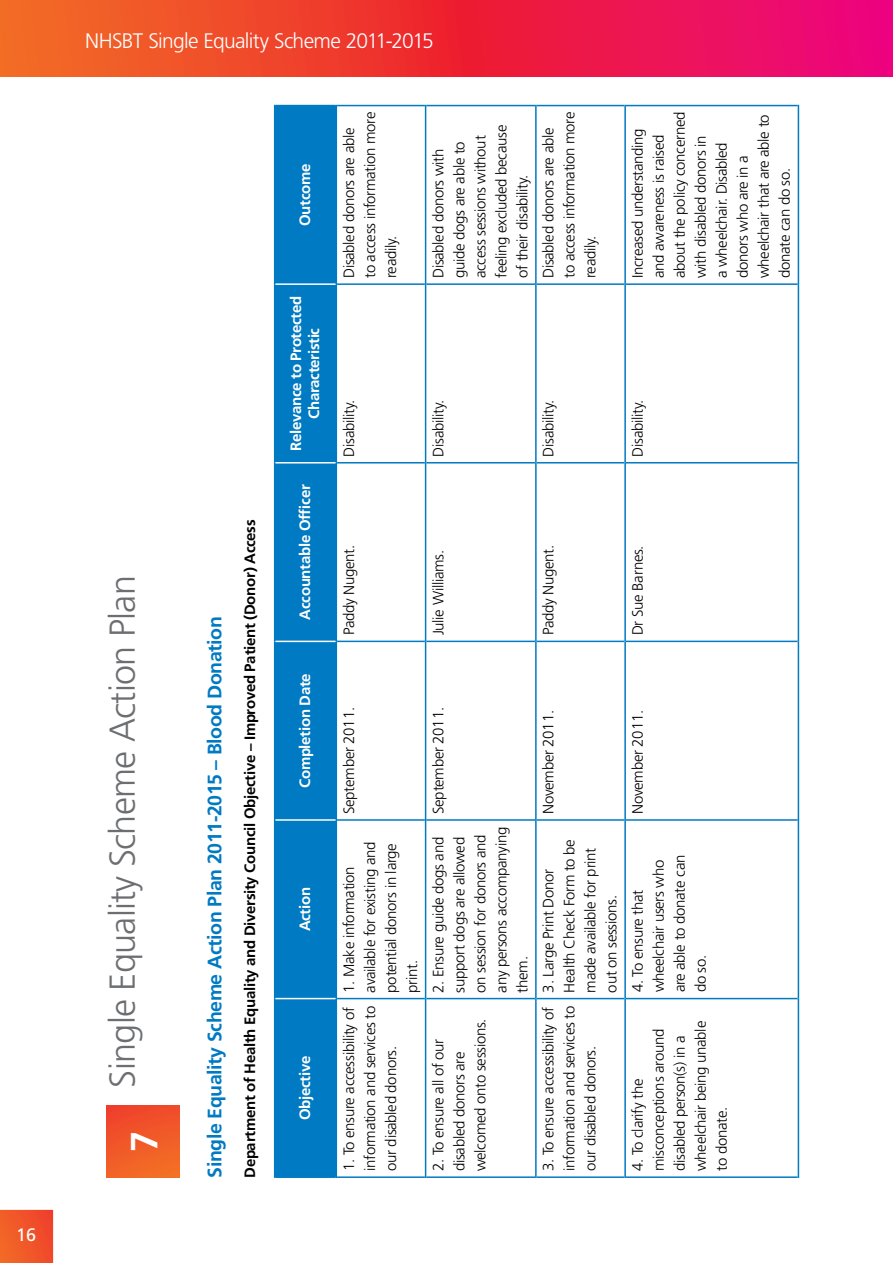
<style>
.page{position:relative;width:893px;height:1263px;background:#fff}
.page>*{position:absolute;margin:0;border:0;box-sizing:border-box;transform-origin:0 0}
.t1{font:700 37.8px "Frutiger";color:#fff}
.t2{font:300 36px "Frutiger";letter-spacing:-.02em;color:#6d6e71}
.t3{font:300 21px "Frutiger";letter-spacing:-.035em;color:#fff}
.t4{font:700 19.5px "Frutiger";letter-spacing:-.02em;color:#007ac2}
.t5{font:18px "Frutiger";color:#fff}
.t6{font:300 15px/21px "Frutiger";letter-spacing:-.02em;color:#000}
.t7{font:700 15px/18px "Frutiger";letter-spacing:-.02em;color:#fff;text-align:center}
.t8{font:700 15px "Frutiger";letter-spacing:-.02em;color:#000}
</style>
<div class="page">
<svg style="left:0;top:0;width:893px;height:77px;background:#ee2e40"></svg>
<svg style="left:0;top:1209px;width:54px;height:54px;background:#f15a2f"></svg>
<div style="left:275px;top:106px;width:61px;height:1070px;background:#007ac2"></div>
<hr style="left:274px;top:998px;width:1px;height:180px;background:#007ac2">
<hr style="left:275px;top:1176px;width:61px;height:2px;background:#007ac2">
<hr style="left:274px;top:820px;width:1px;height:178px;background:#007ac2">
<hr style="left:274px;top:641px;width:1px;height:179px;background:#007ac2">
<hr style="left:274px;top:463px;width:1px;height:178px;background:#007ac2">
<hr style="left:274px;top:284px;width:1px;height:179px;background:#007ac2">
<hr style="left:274px;top:105px;width:1px;height:179px;background:#007ac2">
<hr style="left:275px;top:105px;width:61px;height:1px;background:#007ac2">
<hr style="left:336px;top:998px;width:1px;height:180px;background:#007ac2">
<hr style="left:336px;top:820px;width:1px;height:178px;background:#007ac2">
<hr style="left:336px;top:641px;width:1px;height:179px;background:#007ac2">
<hr style="left:336px;top:463px;width:1px;height:178px;background:#007ac2">
<hr style="left:336px;top:284px;width:1px;height:179px;background:#007ac2">
<hr style="left:336px;top:105px;width:1px;height:179px;background:#007ac2">
<hr style="left:337px;top:1176px;width:88px;height:2px;background:#007ac2">
<hr style="left:337px;top:998px;width:88px;height:1px;background:#007ac2">
<hr style="left:337px;top:819px;width:88px;height:2px;background:#007ac2">
<hr style="left:337px;top:641px;width:88px;height:1px;background:#007ac2">
<hr style="left:337px;top:462px;width:88px;height:1px;background:#007ac2">
<hr style="left:337px;top:283px;width:88px;height:2px;background:#007ac2">
<hr style="left:337px;top:105px;width:88px;height:1px;background:#007ac2">
<hr style="left:425px;top:998px;width:1px;height:180px;background:#007ac2">
<hr style="left:426px;top:1176px;width:109px;height:2px;background:#007ac2">
<hr style="left:425px;top:820px;width:1px;height:178px;background:#007ac2">
<hr style="left:426px;top:998px;width:109px;height:1px;background:#007ac2">
<hr style="left:425px;top:641px;width:1px;height:179px;background:#007ac2">
<hr style="left:426px;top:819px;width:109px;height:2px;background:#007ac2">
<hr style="left:425px;top:463px;width:1px;height:178px;background:#007ac2">
<hr style="left:426px;top:641px;width:109px;height:1px;background:#007ac2">
<hr style="left:425px;top:284px;width:1px;height:179px;background:#007ac2">
<hr style="left:426px;top:462px;width:109px;height:1px;background:#007ac2">
<hr style="left:425px;top:105px;width:1px;height:179px;background:#007ac2">
<hr style="left:426px;top:283px;width:109px;height:2px;background:#007ac2">
<hr style="left:426px;top:105px;width:109px;height:1px;background:#007ac2">
<hr style="left:535px;top:998px;width:2px;height:180px;background:#007ac2">
<hr style="left:537px;top:1176px;width:87px;height:2px;background:#007ac2">
<hr style="left:535px;top:820px;width:2px;height:178px;background:#007ac2">
<hr style="left:537px;top:998px;width:87px;height:1px;background:#007ac2">
<hr style="left:535px;top:641px;width:2px;height:179px;background:#007ac2">
<hr style="left:537px;top:819px;width:87px;height:2px;background:#007ac2">
<hr style="left:535px;top:463px;width:2px;height:178px;background:#007ac2">
<hr style="left:537px;top:641px;width:87px;height:1px;background:#007ac2">
<hr style="left:535px;top:284px;width:2px;height:179px;background:#007ac2">
<hr style="left:537px;top:462px;width:87px;height:1px;background:#007ac2">
<hr style="left:535px;top:105px;width:2px;height:179px;background:#007ac2">
<hr style="left:537px;top:283px;width:87px;height:2px;background:#007ac2">
<hr style="left:537px;top:105px;width:87px;height:1px;background:#007ac2">
<hr style="left:624px;top:998px;width:2px;height:180px;background:#007ac2">
<hr style="left:626px;top:1176px;width:172px;height:2px;background:#007ac2">
<hr style="left:624px;top:820px;width:2px;height:178px;background:#007ac2">
<hr style="left:626px;top:998px;width:172px;height:1px;background:#007ac2">
<hr style="left:624px;top:641px;width:2px;height:179px;background:#007ac2">
<hr style="left:626px;top:819px;width:172px;height:2px;background:#007ac2">
<hr style="left:624px;top:463px;width:2px;height:178px;background:#007ac2">
<hr style="left:626px;top:641px;width:172px;height:1px;background:#007ac2">
<hr style="left:624px;top:284px;width:2px;height:179px;background:#007ac2">
<hr style="left:626px;top:462px;width:172px;height:1px;background:#007ac2">
<hr style="left:624px;top:105px;width:2px;height:179px;background:#007ac2">
<hr style="left:626px;top:283px;width:172px;height:2px;background:#007ac2">
<hr style="left:626px;top:105px;width:172px;height:1px;background:#007ac2">
<hr style="left:798px;top:998px;width:1px;height:180px;background:#007ac2">
<hr style="left:798px;top:820px;width:1px;height:178px;background:#007ac2">
<hr style="left:798px;top:641px;width:1px;height:179px;background:#007ac2">
<hr style="left:798px;top:463px;width:1px;height:178px;background:#007ac2">
<hr style="left:798px;top:284px;width:1px;height:179px;background:#007ac2">
<hr style="left:798px;top:105px;width:1px;height:179px;background:#007ac2">
<hr style="left:275px;top:998px;width:61px;height:1px;background:#fff">
<hr style="left:275px;top:819px;width:61px;height:2px;background:#fff">
<hr style="left:275px;top:641px;width:61px;height:1px;background:#fff">
<hr style="left:275px;top:462px;width:61px;height:1px;background:#fff">
<hr style="left:275px;top:283px;width:61px;height:2px;background:#fff">
<div style="left:106px;top:1105px;width:73px;height:73px;background:linear-gradient(to bottom,#ef452b,#f36d25)"></div>
<p class="t5" style="left:16px;top:1224px;width:22px">16</p>
<h3 class="t3" style="left:85px;top:29px;width:350px">NHSBT Single Equality Scheme 2011-2015</h3>
<h2 class="t2" style="left:102px;top:1087px;width:514px;rotate:-90deg">Single Equality Scheme Action Plan</h2>
<h1 class="t1" style="left:122px;top:1152px;width:23px;rotate:-90deg">7</h1>
<h3 class="t4" style="left:203px;top:1178px;width:563px;rotate:-90deg">Single Equality Scheme Action Plan 2011-2015 – Blood Donation</h3>
<p class="t8" style="left:241px;top:1178px;width:660px;rotate:-90deg">Department of Health Equality and Diversity Council Objective – Improved Patient (Donor) Access</p>
<p class="t7" style="left:296px;top:226px;width:64px;rotate:-90deg">Outcome</p>
<p class="t7" style="left:287px;top:451px;width:157px;rotate:-90deg">Relevance to Protected<br>Characteristic</p>
<p class="t7" style="left:296px;top:619px;width:136px;rotate:-90deg">Accountable Officer</p>
<p class="t7" style="left:296px;top:788px;width:116px;rotate:-90deg">Completion Date</p>
<p class="t7" style="left:296px;top:931px;width:46px;rotate:-90deg">Action</p>
<p class="t7" style="left:296px;top:1120px;width:66px;rotate:-90deg">Objective</p>
<p class="t6" style="left:338px;top:278px;width:168px;rotate:-90deg">Disabled donors are able to access information more readily.</p>
<p class="t6" style="left:428px;top:278px;width:155px;rotate:-90deg">Disabled donors with guide dogs are able to access sessions without feeling excluded because of their disability.</p>
<p class="t6" style="left:538px;top:278px;width:168px;rotate:-90deg">Disabled donors are able to access information more readily.</p>
<p class="t6" style="left:627px;top:278px;width:168px;rotate:-90deg">Increased understanding and awareness is raised about the policy concerned with disabled donors in<br>a wheelchair. Disabled donors who are in a wheelchair that are able to donate can do so.</p>
<p class="t6" style="left:338px;top:457px;width:58px;rotate:-90deg">Disability.</p>
<p class="t6" style="left:428px;top:457px;width:58px;rotate:-90deg">Disability.</p>
<p class="t6" style="left:538px;top:457px;width:58px;rotate:-90deg">Disability.</p>
<p class="t6" style="left:627px;top:457px;width:58px;rotate:-90deg">Disability.</p>
<p class="t6" style="left:338px;top:635px;width:92px;rotate:-90deg">Paddy Nugent.</p>
<p class="t6" style="left:428px;top:635px;width:87px;rotate:-90deg">Julie Williams.</p>
<p class="t6" style="left:538px;top:635px;width:92px;rotate:-90deg">Paddy Nugent.</p>
<p class="t6" style="left:627px;top:635px;width:91px;rotate:-90deg">Dr Sue Barnes.</p>
<p class="t6" style="left:338px;top:814px;width:108px;rotate:-90deg">September 2011.</p>
<p class="t6" style="left:338px;top:992px;width:152px;rotate:-90deg">1. Make information available for existing and potential donors in large print.</p>
<p class="t6" style="left:338px;top:1171px;width:167px;text-align:justify;rotate:-90deg">1. To ensure accessibility of information and services to our disabled donors.</p>
<p class="t6" style="left:428px;top:814px;width:108px;rotate:-90deg">September 2011.</p>
<p class="t6" style="left:428px;top:992px;width:167px;rotate:-90deg">2. Ensure guide dogs and support dogs are allowed on session for donors and any persons accompanying them.</p>
<p class="t6" style="left:428px;top:1171px;width:154px;rotate:-90deg">2. To ensure all of our disabled donors are welcomed onto sessions.</p>
<p class="t6" style="left:538px;top:814px;width:105px;rotate:-90deg">November 2011.</p>
<p class="t6" style="left:538px;top:992px;width:155px;rotate:-90deg">3. Large Print Donor<br>Health Check Form to be made available for print out on sessions.</p>
<p class="t6" style="left:538px;top:1171px;width:167px;text-align:justify;rotate:-90deg">3. To ensure accessibility of information and services to our disabled donors.</p>
<p class="t6" style="left:627px;top:814px;width:105px;rotate:-90deg">November 2011.</p>
<p class="t6" style="left:627px;top:992px;width:139px;rotate:-90deg">4. To ensure that wheelchair users who are able to donate can do so.</p>
<p class="t6" style="left:627px;top:1171px;width:152px;rotate:-90deg">4. To clarify the misconceptions around disabled person(s) in a wheelchair being unable to donate.</p>
</div>
